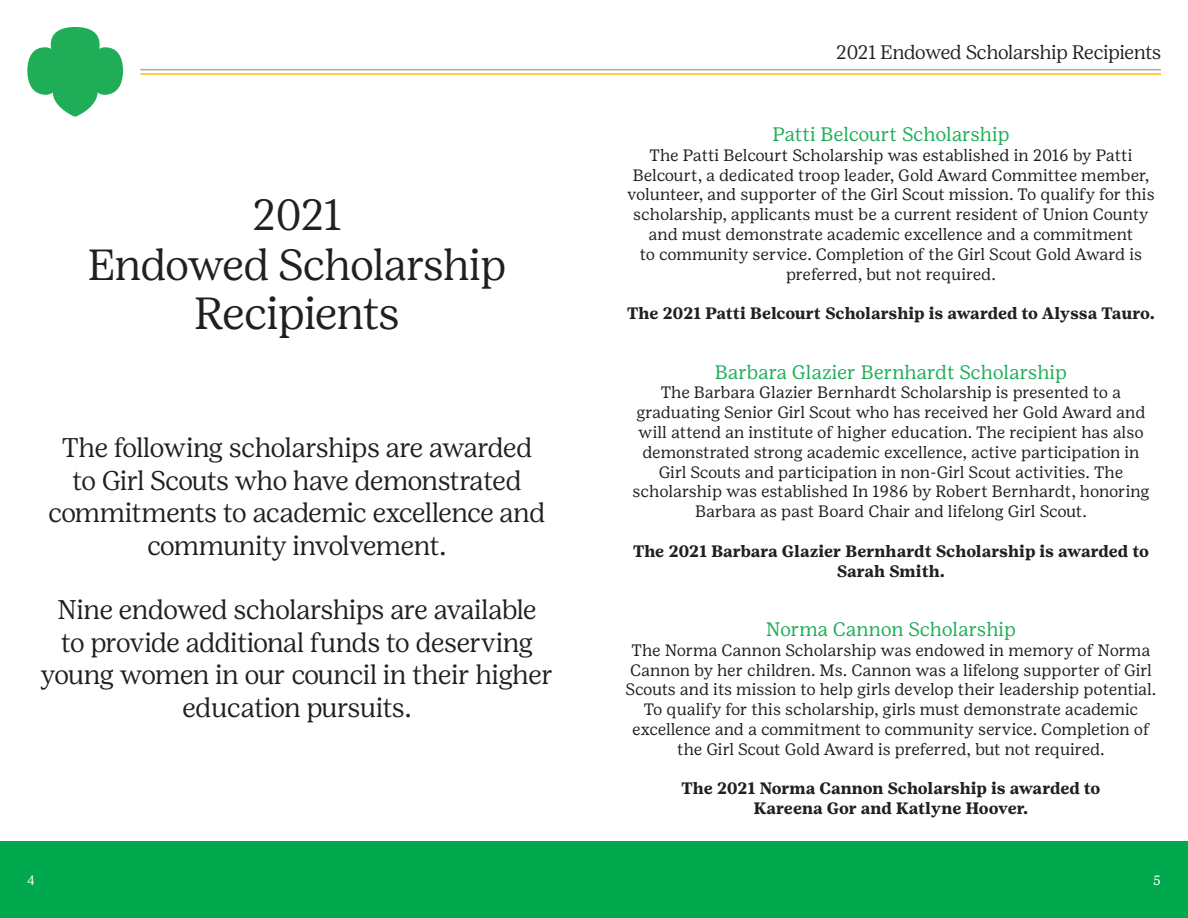
<style>
.page{position:relative;width:1188px;height:918px;background:#fff}
.page>*{position:absolute;margin:0;border:0;box-sizing:border-box;transform-origin:0 0}
.t1{font:300 45px "Girl Scout Display";color:#231f20}
.t2{font:300 43.5px "Girl Scout Display";letter-spacing:-.005em;color:#231f20}
.t3{font:300 27px/32.4px "Girl Scout Display";letter-spacing:-.01em;color:#231f20;text-align:center}
.t4{font:19.5px "Girl Scout Text";color:#1fae57}
.t5{font:300 19.5px "Girl Scout Display";color:#231f20}
.t6{font:16.5px/19.8px "Girl Scout Text";letter-spacing:-.01em;color:#231f20;text-align:center}
.t7{font:700 16.5px/19.8px "Girl Scout Text";color:#231f20;text-align:center}
.t8{font:13.5px "Girl Scout Text";color:#fff}
</style>
<div class="page">
<svg style="left:27px;top:27px;width:96px;height:90px"></svg>
<div style="left:0;top:841px;width:1188px;height:77px;background:#00a84e"></div>
<hr style="left:140px;top:73px;width:1021px;height:2px;background:#fcb814">
<hr style="left:140px;top:69px;width:1021px;height:1px;background:#a7aaac">
<h2 class="t2" style="left:253px;top:190px;width:90px">2021</h2>
<h2 class="t2" style="left:88px;top:241px;width:419px">Endowed Scholarship</h2>
<h1 class="t1" style="left:195px;top:288px;width:206px">Recipients</h1>
<h3 class="t3" style="left:49px;top:432px;width:498px">The following scholarships are awarded to Girl Scouts who have demonstrated commitments to academic excellence and community involvement.</h3>
<h3 class="t3" style="left:41px;top:594px;width:514px">Nine endowed scholarships are available<br>to provide additional funds to deserving young women in our council in their higher education pursuits.</h3>
<p class="t5" style="left:836px;top:41px;width:326px">2021 Endowed Scholarship Recipients</p>
<p class="t4" style="left:772px;top:123px;width:239px">Patti Belcourt Scholarship</p>
<p class="t6" style="left:627px;top:145px;width:529px">The Patti Belcourt Scholarship was established in 2016 by Patti Belcourt, a dedicated troop leader, Gold Award Committee member, volunteer, and supporter of the Girl Scout mission. To qualify for this scholarship, applicants must be a current resident of Union County and must demonstrate academic excellence and a commitment<br>to community service. Completion of the Girl Scout Gold Award is preferred, but not required.</p>
<p class="t7" style="left:627px;top:304px;width:529px">The 2021 Patti Belcourt Scholarship is awarded to Alyssa Tauro.</p>
<p class="t4" style="left:715px;top:361px;width:354px">Barbara Glazier Bernhardt Scholarship</p>
<p class="t6" style="left:632px;top:383px;width:519px">The Barbara Glazier Bernhardt Scholarship is presented to a graduating Senior Girl Scout who has received her Gold Award and will attend an institute of higher education. The recipient has also demonstrated strong academic excellence, active participation in Girl Scouts and participation in non-Girl Scout activities. The scholarship was established In 1986 by Robert Bernhardt, honoring Barbara as past Board Chair and lifelong Girl Scout.</p>
<p class="t7" style="left:633px;top:541px;width:517px">The 2021 Barbara Glazier Bernhardt Scholarship is awarded to<br>Sarah Smith.</p>
<p class="t4" style="left:766px;top:618px;width:252px">Norma Cannon Scholarship</p>
<p class="t6" style="left:626px;top:640px;width:532px">The Norma Cannon Scholarship was endowed in memory of Norma Cannon by her children. Ms. Cannon was a lifelong supporter of Girl Scouts and its mission to help girls develop their leadership potential.<br>To qualify for this scholarship, girls must demonstrate academic excellence and a commitment to community service. Completion of the Girl Scout Gold Award is preferred, but not required.</p>
<p class="t7" style="left:681px;top:779px;width:421px">The 2021 Norma Cannon Scholarship is awarded to<br>Kareena Gor and Katlyne Hoover.</p>
<p class="t8" style="left:27px;top:872px;width:9px">4</p>
<p class="t8" style="left:1153px;top:873px;width:9px">5</p>
</div>
